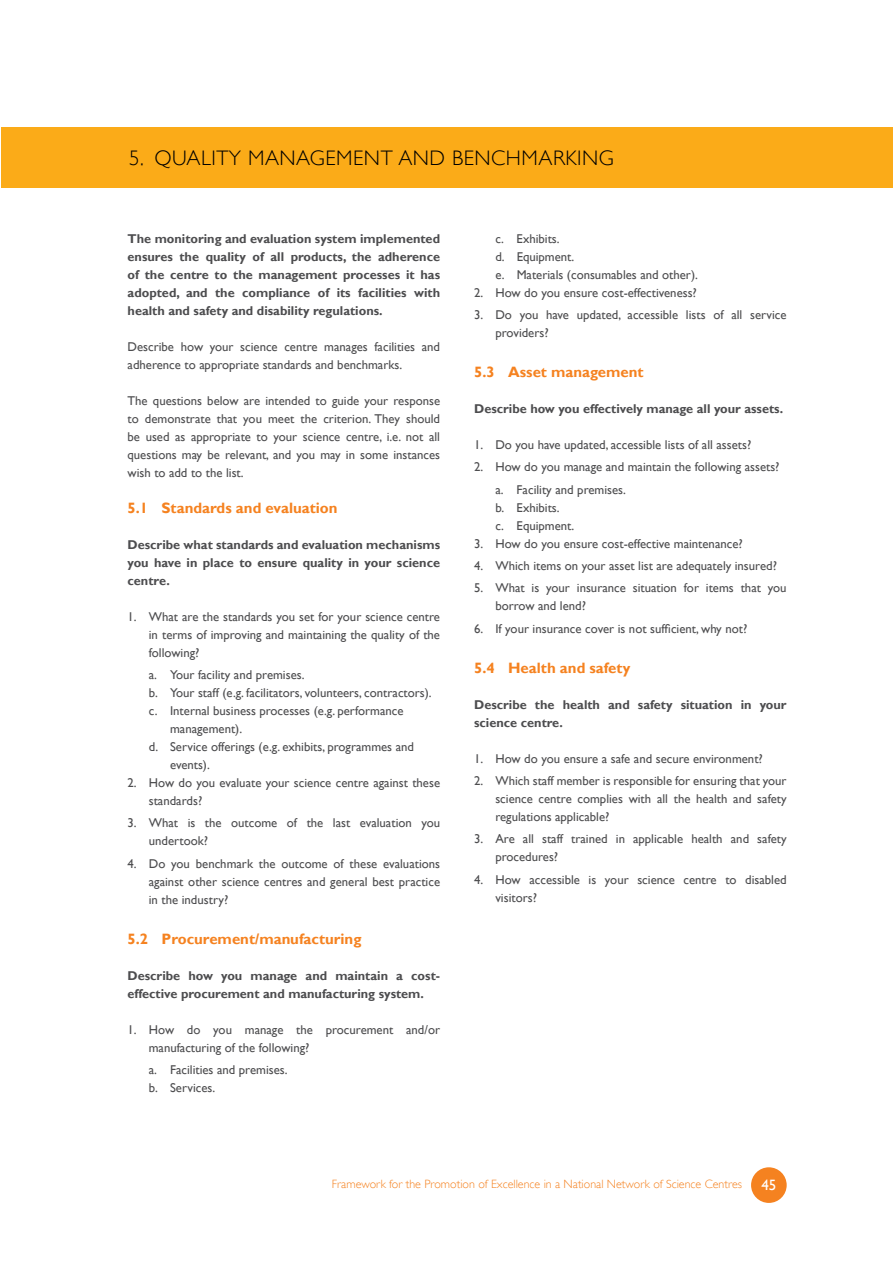
<style>
.page{position:relative;width:893px;height:1263px;background:#fff}
.page>*{position:absolute;margin:0;border:0;box-sizing:border-box;transform-origin:0 0}
.t1{font:300 21px "Gill Sans";letter-spacing:.025em;color:#000}
.t2{font:700 15px "Gill Sans";color:#f58220}
.t3{font:15px "Gill Sans";color:#fff}
.t4{font:12.75px/18px "Gill Sans";color:#4d4d4f}
.t5{font:700 12.75px/18px "Gill Sans";color:#4d4d4f;text-align:justify}
.t6{font:300 12px "Gill Sans";color:#f58220}
</style>
<div class="page">
<div style="left:751px;top:1167px;width:36px;height:36px;background:#f58220;border-radius:50%"></div>
<div style="left:2px;top:128px;width:891px;height:60px;background:#fbab18"></div>
<h1 class="t1" style="left:129px;top:146px;width:486px">5. QUALITY MANAGEMENT AND BENCHMARKING</h1>
<p class="t5" style="left:128px;top:230px;width:314px">The monitoring and evaluation system implemented ensures the quality of all products, the adherence of the centre to the management processes it has adopted, and the compliance of its facilities with health and safety and disability regulations.</p>
<p class="t4" style="left:128px;top:338px;width:314px">Describe how your science centre manages facilities and adherence to appropriate standards and benchmarks.</p>
<p class="t4" style="left:128px;top:392px;width:314px;text-align:justify">The questions below are intended to guide your response to demonstrate that you meet the criterion. They should be used as appropriate to your science centre, i.e. not all questions may be relevant, and you may in some instances wish to add to the list.</p>
<p class="t2" style="left:128px;top:499px;width:212px">5.1 Standards and evaluation</p>
<p class="t5" style="left:128px;top:536px;width:314px">Describe what standards and evaluation mechanisms you have in place to ensure quality in your science centre.</p>
<p class="t4" style="left:149px;top:608px;width:293px;text-align:justify;text-indent:-21px">1. What are the standards you set for your science centre in terms of improving and maintaining the quality of the following?</p>
<p class="t4" style="left:149px;top:666px;width:157px">a. Your facility and premises.</p>
<p class="t4" style="left:149px;top:684px;width:284px">b. Your staff (e.g. facilitators, volunteers, contractors).</p>
<p class="t4" style="left:149px;top:702px;width:256px">c. Internal business processes (e.g. performance</p>
<p class="t4" style="left:170px;top:720px;width:74px">management).</p>
<p class="t4" style="left:149px;top:738px;width:267px">d. Service offerings (e.g. exhibits, programmes and</p>
<p class="t4" style="left:170px;top:756px;width:41px">events).</p>
<p class="t4" style="left:149px;top:774px;width:293px;text-indent:-21px">2. How do you evaluate your science centre against these standards?</p>
<p class="t4" style="left:149px;top:814px;width:293px;text-indent:-21px">3. What is the outcome of the last evaluation you undertook?</p>
<p class="t4" style="left:149px;top:854px;width:293px;text-align:justify;text-indent:-21px">4. Do you benchmark the outcome of these evaluations against other science centres and general best practice in the industry?</p>
<p class="t2" style="left:128px;top:930px;width:235px">5.2 Procurement/manufacturing</p>
<p class="t5" style="left:128px;top:967px;width:314px">Describe how you manage and maintain a cost&shy;effective procurement and manufacturing system.</p>
<p class="t4" style="left:149px;top:1021px;width:293px;text-indent:-21px">1. How do you manage the procurement and/or manufacturing of the following?</p>
<p class="t4" style="left:149px;top:1061px;width:140px">a. Facilities and premises. b. Services.</p>
<p class="t4" style="left:495px;top:230px;width:204px">c. Exhibits.<br>d. Equipment.<br>e. Materials (consumables and other).</p>
<p class="t4" style="left:474px;top:284px;width:224px">2. How do you ensure cost-effectiveness?</p>
<p class="t4" style="left:495px;top:306px;width:293px;text-indent:-21px">3. Do you have updated, accessible lists of all service providers?</p>
<p class="t2" style="left:474px;top:363px;width:171px">5.3 Asset management</p>
<p class="t5" style="left:474px;top:400px;width:311px">Describe how you effectively manage all your assets.</p>
<p class="t4" style="left:474px;top:436px;width:279px">1. Do you have updated, accessible lists of all assets?</p>
<p class="t4" style="left:495px;top:456px;width:286px;line-height:22.2px;text-indent:-21px">2. How do you manage and maintain the following assets? a. Facility and premises.</p>
<p class="t4" style="left:495px;top:499px;width:80px">b. Exhibits.<br>c. Equipment.</p>
<p class="t4" style="left:474px;top:535px;width:270px">3. How do you ensure cost-effective maintenance?</p>
<p class="t4" style="left:474px;top:557px;width:304px">4. Which items on your asset list are adequately insured?</p>
<p class="t4" style="left:495px;top:579px;width:293px;text-indent:-21px">5. What is your insurance situation for items that you borrow and lend?</p>
<p class="t4" style="left:474px;top:619px;width:275px">6. If your insurance cover is not sufficient, why not?</p>
<p class="t2" style="left:474px;top:659px;width:158px">5.4 Health and safety</p>
<p class="t5" style="left:474px;top:696px;width:314px">Describe the health and safety situation in your science centre.</p>
<p class="t4" style="left:474px;top:750px;width:290px">1. How do you ensure a safe and secure environment?</p>
<p class="t4" style="left:495px;top:772px;width:293px;text-align:justify;text-indent:-21px">2. Which staff member is responsible for ensuring that your science centre complies with all the health and safety regulations applicable?</p>
<p class="t4" style="left:495px;top:830px;width:293px;text-indent:-21px">3. Are all staff trained in applicable health and safety procedures?</p>
<p class="t4" style="left:495px;top:870px;width:293px;text-indent:-21px">4. How accessible is your science centre to disabled visitors?</p>
<p class="t6" style="left:332px;top:1177px;width:412px">Framework for the Promotion of Excellence in a National Network of Science Centres</p>
<p class="t3" style="left:761px;top:1176px;width:17px">45</p>
</div>
